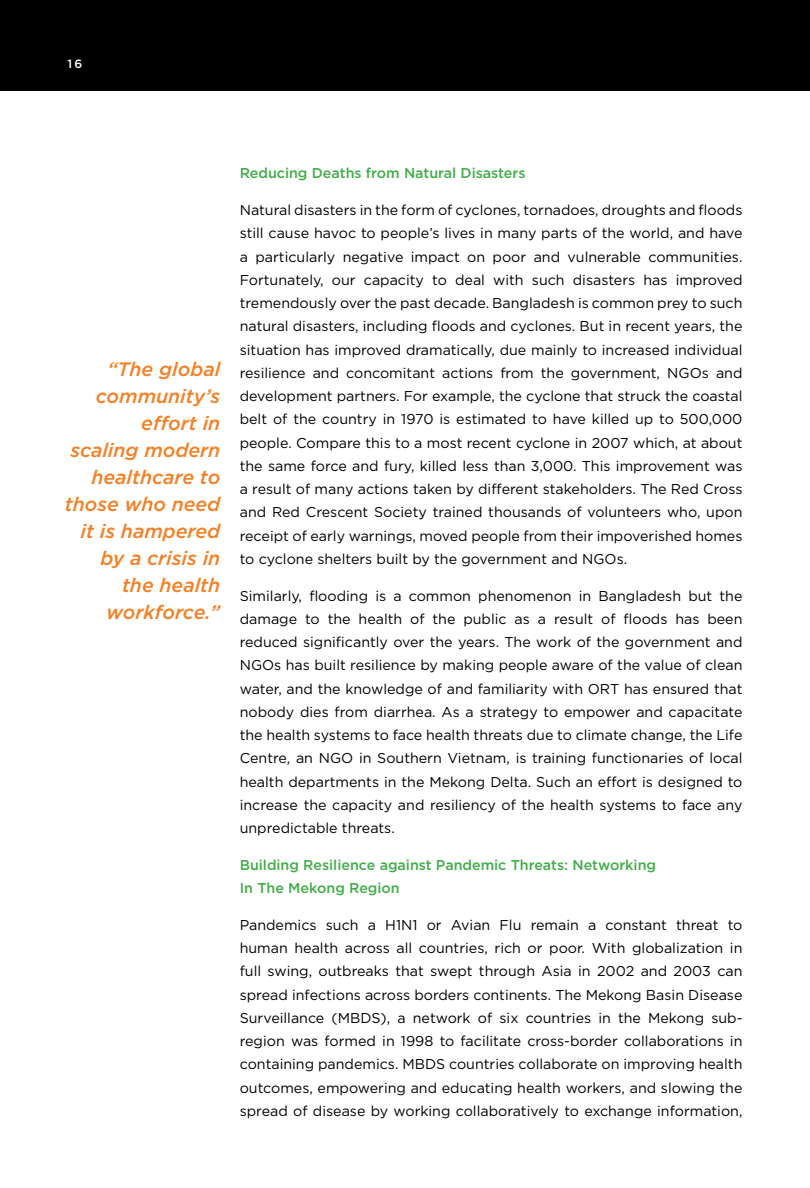
<style>
.page{position:relative;width:810px;height:1188px;background:#fff}
.page>*{position:absolute;margin:0;border:0;box-sizing:border-box;transform-origin:0 0}
.t1{font:italic 500 19.5px/27px "Gotham";color:#f58025;text-align:right}
.t2{font:14.25px/23.2px "Gotham";color:#000;text-align:justify}
.t3{font:500 14.25px/23.2px "Gotham";color:#41ad49}
.t4{font:500 12px "Gotham";color:#fff}
</style>
<div class="page">
<div style="left:0;top:0;width:810px;height:91px;background:#000"></div>
<p class="t4" style="left:68px;top:56px;width:17px">16</p>
<h1 class="t1" style="left:65px;top:356px;width:157px">“The global community’s effort in<br>scaling modern healthcare to those who need it is hampered by a crisis in the health workforce.”</h1>
<p class="t3" style="left:240px;top:161px;width:287px">Reducing Deaths from Natural Disasters</p>
<p class="t2" style="left:240px;top:198px;width:504px">Natural disasters in the form of cyclones, tornadoes, droughts and floods still cause havoc to people’s lives in many parts of the world, and have a particularly negative impact on poor and vulnerable communities.<br>Fortunately, our capacity to deal with such disasters has improved tremendously over the past decade. Bangladesh is common prey to such natural disasters, including floods and cyclones. But in recent years, the situation has improved dramatically, due mainly to increased individual resilience and concomitant actions from the government, NGOs and development partners. For example, the cyclone that struck the coastal belt of the country in 1970 is estimated to have killed up to 500,000 people. Compare this to a most recent cyclone in 2007 which, at about the same force and fury, killed less than 3,000. This improvement was a result of many actions taken by different stakeholders. The Red Cross and Red Crescent Society trained thousands of volunteers who, upon receipt of early warnings, moved people from their impoverished homes to cyclone shelters built by the government and NGOs.</p>
<p class="t2" style="left:240px;top:584px;width:504px">Similarly, flooding is a common phenomenon in Bangladesh but the damage to the health of the public as a result of floods has been reduced significantly over the years. The work of the government and NGOs has built resilience by making people aware of the value of clean water, and the knowledge of and familiarity with ORT has ensured that nobody dies from diarrhea. As a strategy to empower and capacitate the health systems to face health threats due to climate change, the Life Centre, an NGO in Southern Vietnam, is training functionaries of local health departments in the Mekong Delta. Such an effort is designed to increase the capacity and resiliency of the health systems to face any unpredictable threats.</p>
<p class="t3" style="left:240px;top:853px;width:418px">Building Resilience against Pandemic Threats: Networking<br>In The Mekong Region</p>
<p class="t2" style="left:240px;top:913px;width:504px">Pandemics such a H1N1 or Avian Flu remain a constant threat to human health across all countries, rich or poor. With globalization in full swing, outbreaks that swept through Asia in 2002 and 2003 can spread infections across borders continents. The Mekong Basin Disease Surveillance (MBDS), a network of six countries in the Mekong sub&shy;region was formed in 1998 to facilitate cross-border collaborations in containing pandemics. MBDS countries collaborate on improving health outcomes, empowering and educating health workers, and slowing the spread of disease by working collaboratively to exchange information,</p>
</div>
